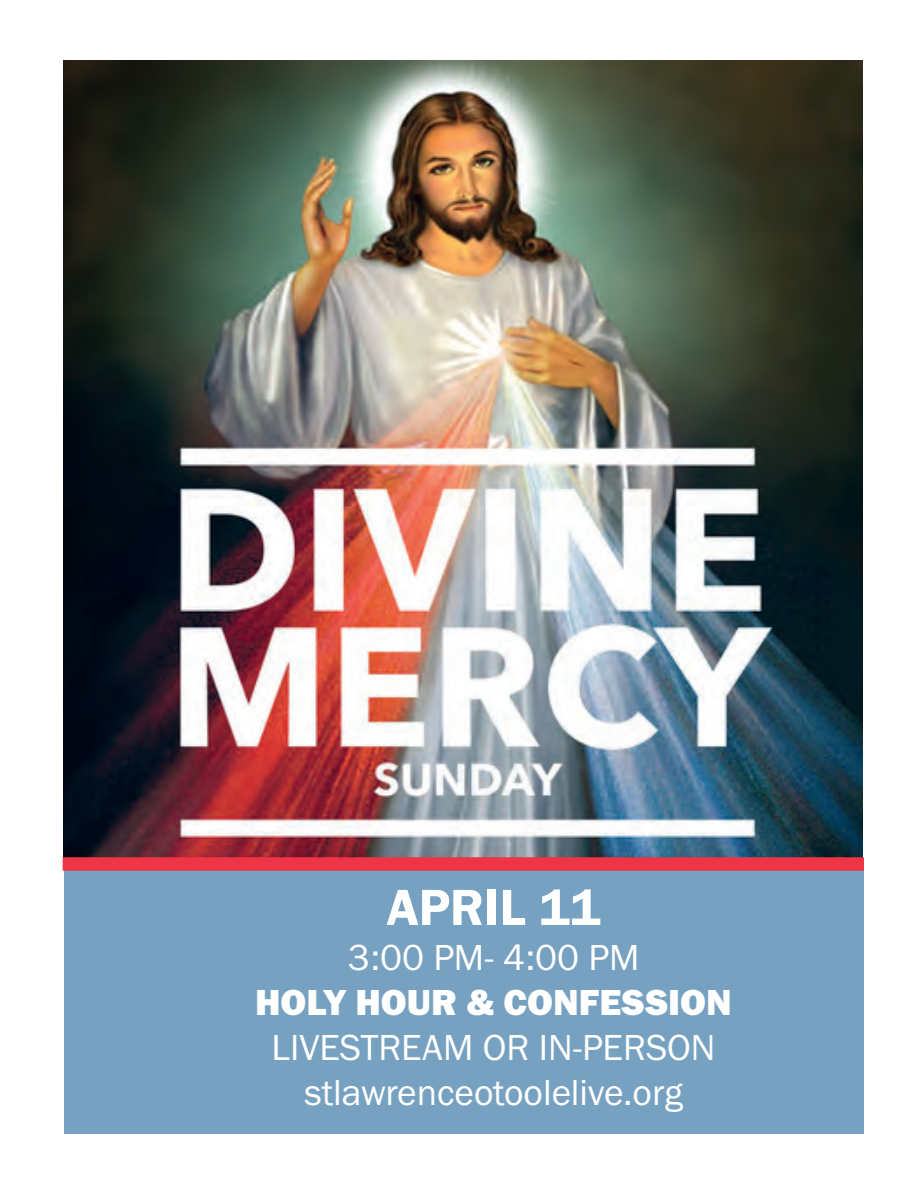
<style>
.page{position:relative;width:918px;height:1188px;background:#fff}
.page>*{position:absolute;margin:0;border:0;box-sizing:border-box;transform-origin:0 0}
.t1{font:52.5px "Franklin Gothic URW Dem";color:#fff}
.t2{font:37.5px/45px "Franklin Gothic URW Boo";color:#fff;text-align:center}
.t3{font:37.5px "Franklin Gothic URW Hea";color:#fff}
</style>
<div class="page">
<div style="left:64px;top:864px;width:800px;height:270px;background:#77a1c0"></div>
<img style="left:64px;top:61px;width:799px;height:796px">
<div style="left:63px;top:857px;width:801px;height:14px;background:#ee3545"></div>
<h1 class="t1" style="left:387px;top:890px;width:215px">APRIL 11</h1>
<p class="t2" style="left:348px;top:935px;width:293px">3:00 PM- 4:00 PM</p>
<p class="t3" style="left:255px;top:978px;width:478px">HOLY HOUR &amp; CONFESSION</p>
<p class="t2" style="left:272px;top:1025px;width:445px">LIVESTREAM OR IN-PERSON stlawrenceotoolelive.org</p>
</div>
